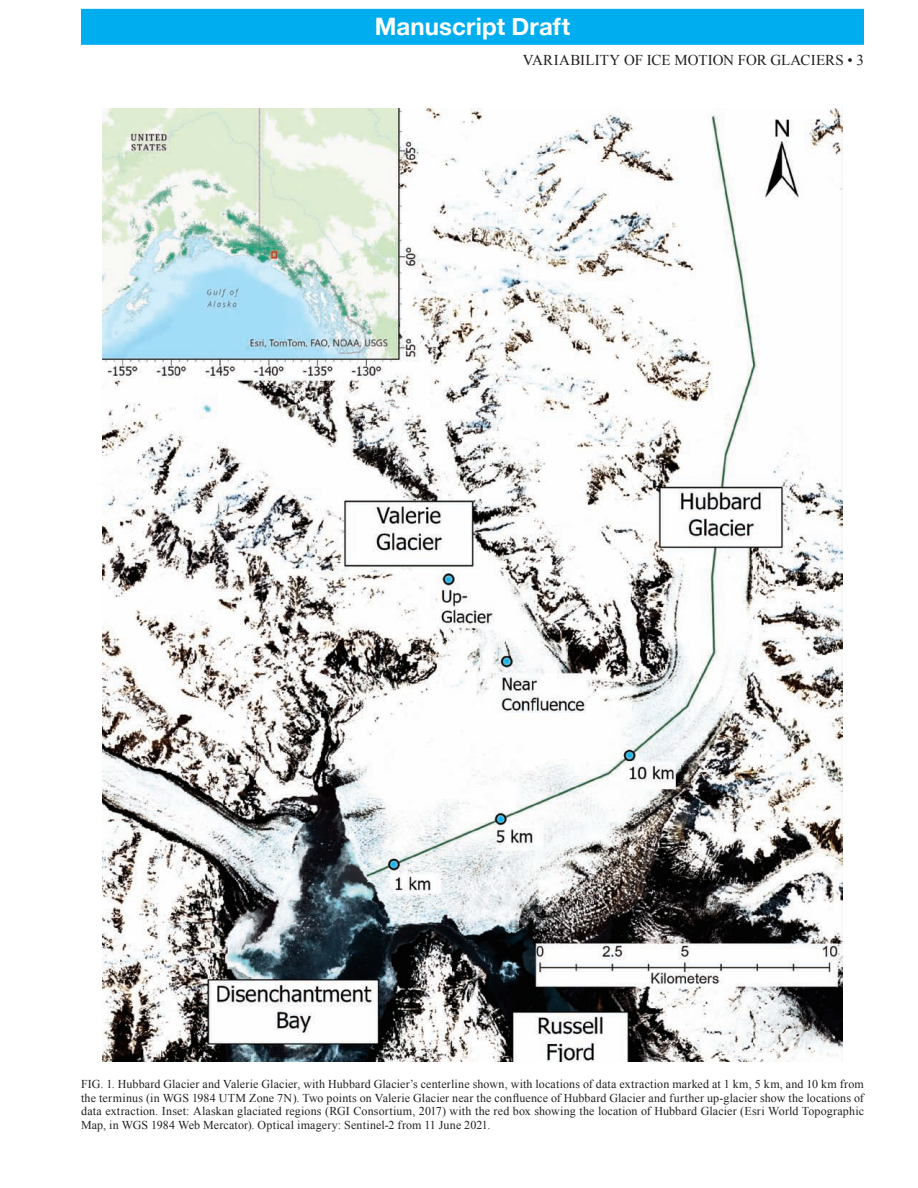
<style>
.page{position:relative;width:918px;height:1188px;background:#fff}
.page>*{position:absolute;margin:0;border:0;box-sizing:border-box;transform-origin:0 0}
.ARCTIC_Masthead{font:700 24px "Helvetica Neue";letter-spacing:.005em;color:#fff}
.Footnotes{font:15px "Times New Roman";color:#231f20}
.Table_Copy{font:12px/13.5px "Times New Roman";letter-spacing:.01em;color:#231f20;text-align:justify}
</style>
<div class="page">
<div style="left:82px;top:10px;width:781px;height:34px;background:#00aeef"></div>
<div style="left:81px;top:9px;width:783px;height:36px;border:2px solid #00aeef"></div>
<img style="left:102px;top:108px;width:741px;height:954px">
<p class="ARCTIC_Masthead" style="left:375px;top:12px;width:197px">Manuscript Draft</p>
<p class="Footnotes" style="left:523px;top:50px;width:343px">VARIABILITY OF ICE MOTION FOR GLACIERS • 3</p>
<p class="Table_Copy" style="left:81px;top:1077px;width:785px">FIG. 1. Hubbard Glacier and Valerie Glacier, with Hubbard Glacier’s centerline shown, with locations of data extraction marked at 1 km, 5 km, and 10 km from the terminus (in WGS 1984 UTM Zone 7N). Two points on Valerie Glacier near the confluence of Hubbard Glacier and further up-glacier show the locations of data extraction. Inset: Alaskan glaciated regions (RGI Consortium, 2017) with the red box showing the location of Hubbard Glacier (Esri World Topographic Map, in WGS 1984 Web Mercator). Optical imagery: Sentinel-2 from 11 June 2021.</p>
</div>
